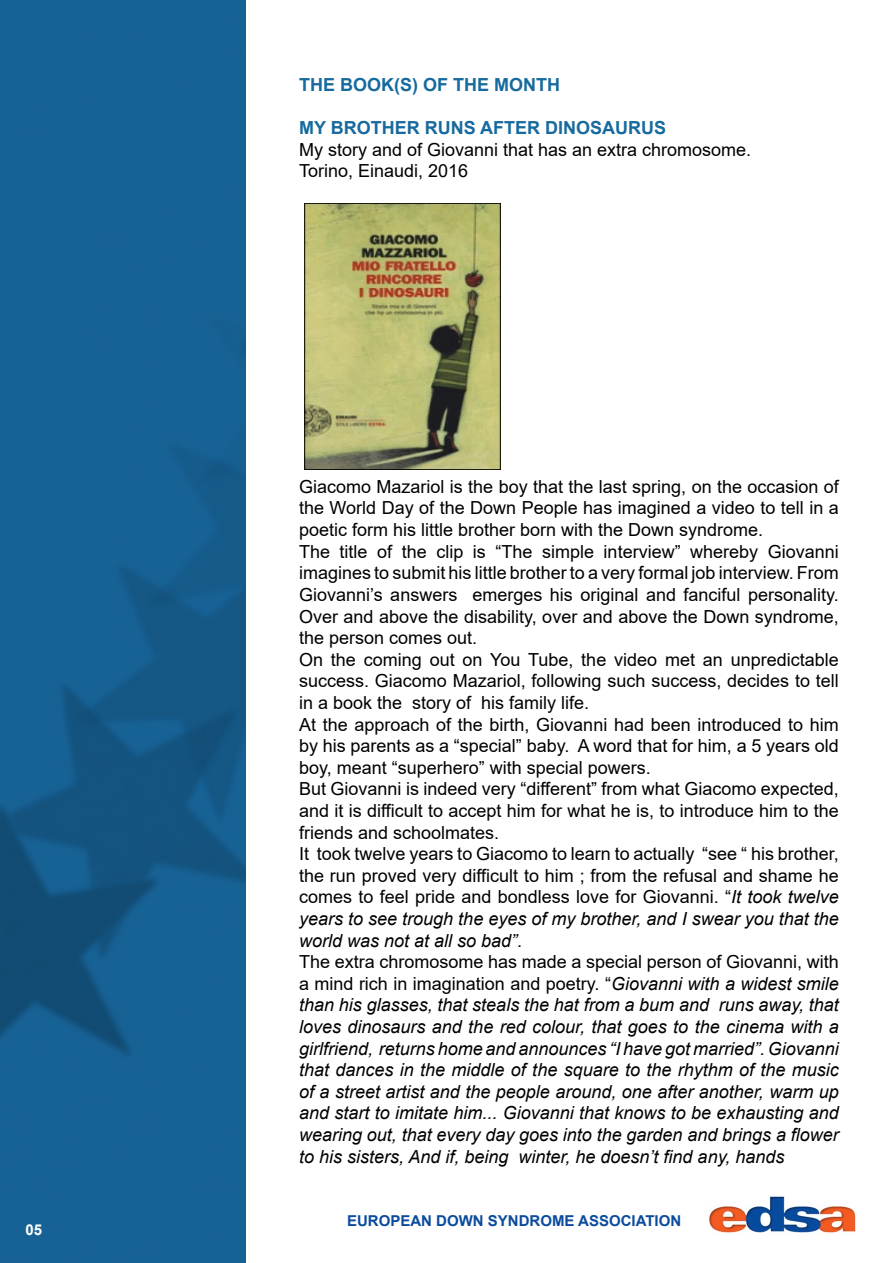
<style>
.page{position:relative;width:893px;height:1263px;background:#fff}
.page>*{position:absolute;margin:0;border:0;box-sizing:border-box;transform-origin:0 0}
.t1{font:18px/21.6px "Arial";color:#000}
.t2{font:700 18px "Arial";color:#176a9e}
.t3{font:700 15px "Arial";color:#0a4b9d}
.t4{font:700 15px "Arial";color:#fff}
.s1{font-style:italic}
</style>
<div class="page">
<img style="left:709px;top:1196px;width:147px;height:37px">
<img style="left:0;top:0;width:245px;height:1263px">
<img style="left:304px;top:203px;width:197px;height:267px">
<p class="t4" style="left:26px;top:1219px;width:18px">05</p>
<p class="t2" style="left:299px;top:72px;width:263px">THE BOOK(S) OF THE MONTH</p>
<p class="t2" style="left:299px;top:115px;width:369px">MY BROTHER RUNS AFTER DINOSAURUS</p>
<p class="t1" style="left:299px;top:138px;width:454px">My story and of Giovanni that has an extra chromosome.<br>Torino, Einaudi, 2016</p>
<p class="t1" style="left:299px;top:476px;width:541px">Giacomo Mazariol is the boy that the last spring, on the occasion of the World Day of the Down People has imagined a video to tell in a poetic form his little brother born with the Down syndrome.<br>The title of the clip is “The simple interview” whereby Giovanni imagines to submit his little brother to a very formal job interview. From Giovanni’s answers emerges his original and fanciful personality.<br>Over and above the disability, over and above the Down syndrome, the person comes out.<br>On the coming out on You Tube, the video met an unpredictable success. Giacomo Mazariol, following such success, decides to tell in a book the story of his family life.<br>At the approach of the birth, Giovanni had been introduced to him by his parents as a “special” baby. A word that for him, a 5 years old boy, meant “superhero” with special powers.<br>But Giovanni is indeed very “different” from what Giacomo expected, and it is difficult to accept him for what he is, to introduce him to the friends and schoolmates.<br>It took twelve years to Giacomo to learn to actually “see “ his brother, the run proved very difficult to him ; from the refusal and shame he comes to feel pride and bondless love for Giovanni. “<span class="s1">It took twelve years to see trough the eyes of my brother, and I swear you that the world was not at all so bad”</span>.<br>The extra chromosome has made a special person of Giovanni, with a mind rich in imagination and poetry. “<span class="s1">Giovanni with a widest smile than his glasses, that steals the hat from a bum and runs away, that loves dinosaurs and the red colour, that goes to the cinema with a girlfriend, returns home and announces “I have got married”. Giovanni that dances in the middle of the square to the rhythm of the music of a street artist and the people around, one after another, warm up and start to imitate him... Giovanni that knows to be exhausting and wearing out, that every day goes into the garden and brings a flower to his sisters, And if, being winter, he doesn’t find any, hands</span></p>
<p class="t3" style="left:347px;top:1210px;width:336px">EUROPEAN DOWN SYNDROME ASSOCIATION</p>
</div>
